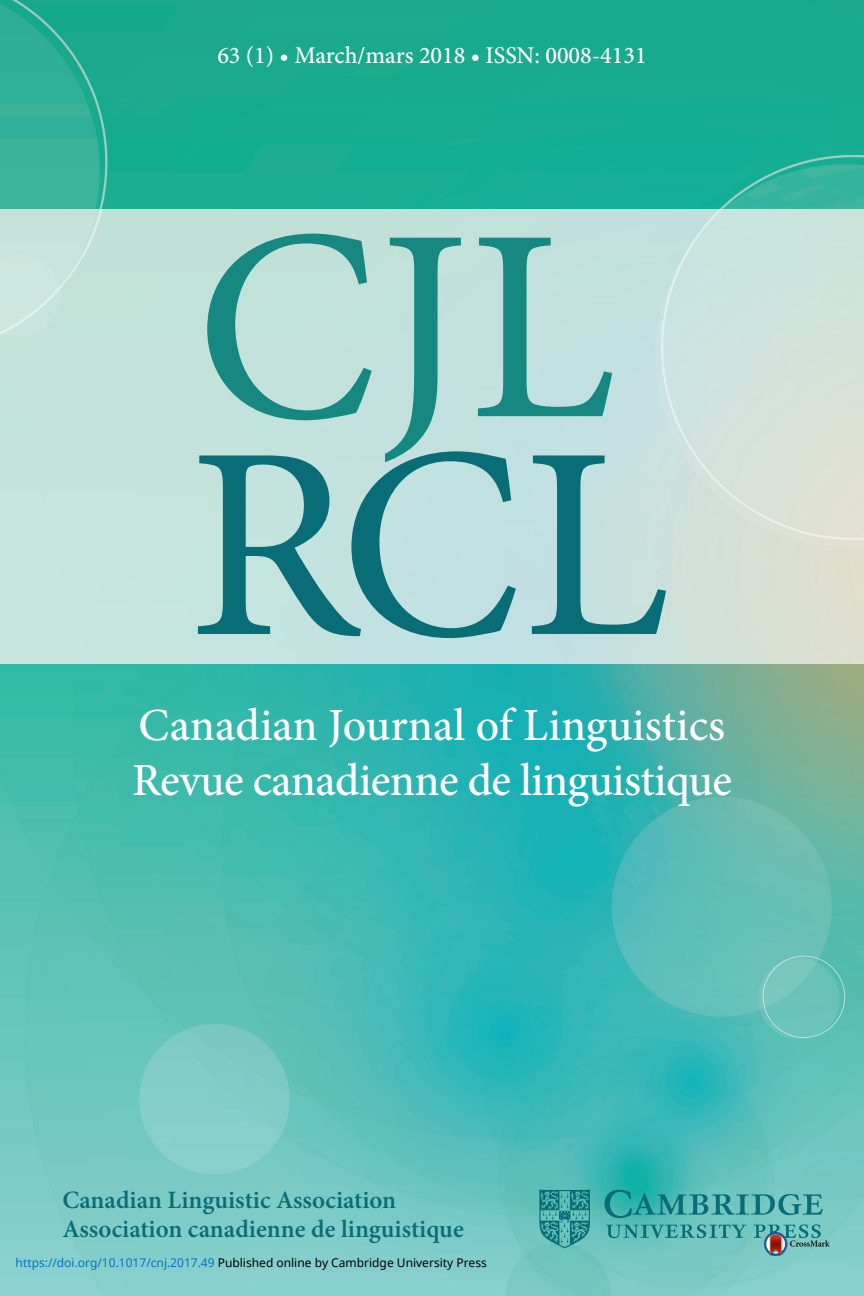
<style>
.page{position:relative;width:864px;height:1296px;background:#fff}
.page>*{position:absolute;margin:0;border:0;box-sizing:border-box;transform-origin:0 0}
.t1{font:500 46px/55.2px "Minion Pro";letter-spacing:-.015em;color:#fff}
.t2{font:600 25px/29px "Minion Pro";color:#096d77}
.t3{font:500 24px "Minion Pro";color:#fff}
.t4{font:12px "Noto Sans";color:#000}
.s1{color:#0172cf}
</style>
<div class="page">
<img style="left:0;top:0;width:864px;height:1296px">
<svg style="left:539px;top:1190px;width:284px;height:58px;background:#4fadab"></svg>
<img style="left:0;top:210px;width:864px;height:453px">
<svg style="left:198px;top:451px;width:468px;height:187px;background:#91c2c3"></svg>
<svg style="left:207px;top:234px;width:405px;height:228px;background:#9accc7"></svg>
<img style="left:764px;top:1233px;width:65px;height:23px">
<p class="t3" style="left:217px;top:46px;width:431px">63 (1) • March/mars 2018 • ISSN: 0008-4131</p>
<p class="t1" style="left:132px;top:701px;width:602px">Canadian Journal of Linguistics<br>Revue canadienne de linguistique</p>
<p class="t2" style="left:62px;top:1187px;width:403px">Canadian Linguistic Association<br>Association canadienne de linguistique</p>
<p class="t4" style="left:16px;top:1255px;width:473px"><span class="s1">https://doi.org/10.1017/cnj.2017.49</span> Published online by Cambridge University Press</p>
</div>
